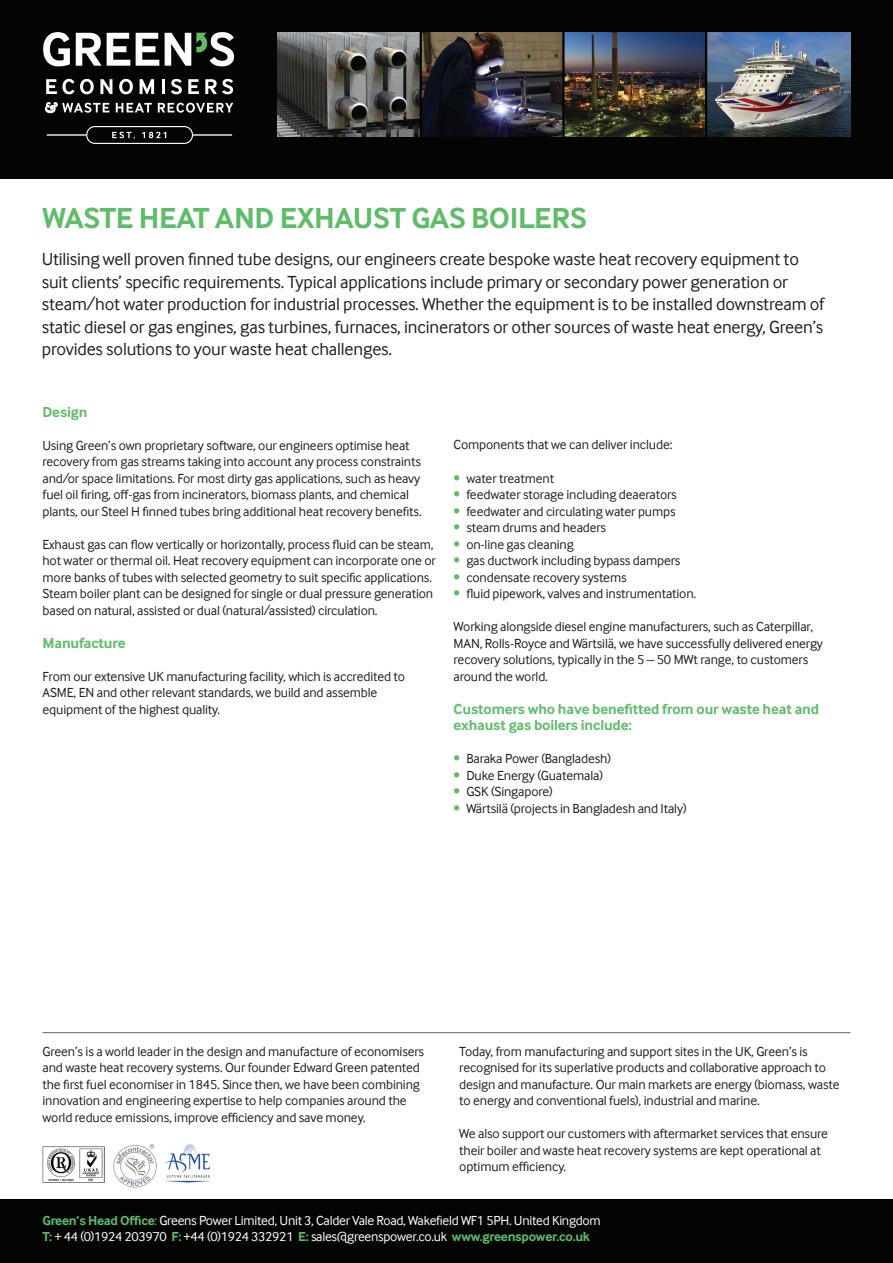
<style>
.page{position:relative;width:893px;height:1263px;background:#fff}
.page>*{position:absolute;margin:0;border:0;box-sizing:border-box;transform-origin:0 0}
.t1{font:700 30px "Inter Face";letter-spacing:-.01em;color:#5ebd68}
.t2{font:18px/22.5px "Inter Face";letter-spacing:-.01em;color:#231f20}
.t3{font:700 15px/16.5px "Inter Face";letter-spacing:-.01em;color:#5ebd68}
.t4{font:13.5px/16.5px "Inter Face";letter-spacing:-.01em;color:#231f20}
.t5{font:13.5px "Inter Face";letter-spacing:-.02em;color:#fff}
.s1{color:#5ebd68}
.s2{font-weight:700;color:#5ebd68}
</style>
<div class="page">
<div style="left:0;top:0;width:893px;height:179px;background:#040503"></div>
<div style="left:0;top:1199px;width:893px;height:64px;background:#040503"></div>
<svg style="left:46px;top:79px;width:11px;height:15px"></svg>
<svg style="left:63px;top:79px;width:11px;height:15px"></svg>
<svg style="left:80px;top:79px;width:14px;height:15px"></svg>
<svg style="left:100px;top:79px;width:12px;height:15px"></svg>
<svg style="left:119px;top:79px;width:14px;height:15px"></svg>
<svg style="left:140px;top:79px;width:14px;height:15px"></svg>
<hr style="left:162px;top:79px;width:3px;height:15px;background:#fff">
<svg style="left:171px;top:79px;width:11px;height:15px"></svg>
<svg style="left:188px;top:79px;width:11px;height:15px"></svg>
<svg style="left:205px;top:79px;width:28px;height:15px"></svg>
<svg style="left:45px;top:102px;width:65px;height:11px"></svg>
<svg style="left:116px;top:103px;width:36px;height:9px"></svg>
<svg style="left:158px;top:103px;width:75px;height:10px"></svg>
<svg style="left:86px;top:126px;width:107px;height:18px"></svg>
<hr style="left:193px;top:134px;width:39px;height:2px;background:#fff">
<hr style="left:47px;top:134px;width:39px;height:2px;background:#fff">
<svg style="left:43px;top:32px;width:27px;height:34px"></svg>
<svg style="left:76px;top:33px;width:54px;height:33px"></svg>
<svg style="left:136px;top:33px;width:23px;height:33px"></svg>
<svg style="left:165px;top:32px;width:69px;height:34px"></svg>
<img style="left:277px;top:33px;width:143px;height:103px">
<img style="left:422px;top:33px;width:140px;height:103px">
<img style="left:565px;top:33px;width:140px;height:103px">
<img style="left:707px;top:33px;width:143px;height:103px">
<hr style="left:43px;top:1032px;width:807px;height:1px;background:#676464">
<img style="left:165px;top:1144px;width:45px;height:39px">
<img style="left:43px;top:1146px;width:62px;height:36px">
<img style="left:113px;top:1144px;width:43px;height:44px">
<p class="t1" style="left:43px;top:201px;width:546px">WASTE HEAT AND EXHAUST GAS BOILERS</p>
<p class="t2" style="left:42px;top:249px;width:784px">Utilising well proven finned tube designs, our engineers create bespoke waste heat recovery equipment to suit clients’ specific requirements. Typical applications include primary or secondary power generation or steam/hot water production for industrial processes. Whether the equipment is to be installed downstream of static diesel or gas engines, gas turbines, furnaces, incinerators or other sources of waste heat energy, Green’s provides solutions to your waste heat challenges.</p>
<p class="t3" style="left:43px;top:403px;width:46px">Design</p>
<p class="t4" style="left:43px;top:438px;width:381px">Using Green’s own proprietary software, our engineers optimise heat recovery from gas streams taking into account any process constraints and/or space limitations. For most dirty gas applications, such as heavy fuel oil firing, off-gas from incinerators, biomass plants, and chemical plants, our Steel H finned tubes bring additional heat recovery benefits.</p>
<p class="t4" style="left:43px;top:537px;width:395px">Exhaust gas can flow vertically or horizontally, process fluid can be steam, hot water or thermal oil. Heat recovery equipment can incorporate one or more banks of tubes with selected geometry to suit specific applications.<br>Steam boiler plant can be designed for single or dual pressure generation based on natural, assisted or dual (natural/assisted) circulation.</p>
<p class="t3" style="left:43px;top:634px;width:85px">Manufacture</p>
<p class="t4" style="left:43px;top:669px;width:364px">From our extensive UK manufacturing facility, which is accredited to<br>ASME, EN and other relevant standards, we build and assemble equipment of the highest quality.</p>
<p class="t4" style="left:454px;top:438px;width:220px">Components that we can deliver include:</p>
<p class="t4" style="left:454px;top:471px;width:102px"><span class="s1">•</span> water treatment</p>
<p class="t4" style="left:454px;top:487px;width:225px"><span class="s1">•</span> feedwater storage including deaerators</p>
<p class="t4" style="left:454px;top:504px;width:224px"><span class="s1">•</span> feedwater and circulating water pumps</p>
<p class="t4" style="left:454px;top:520px;width:154px"><span class="s1">•</span> steam drums and headers</p>
<p class="t4" style="left:454px;top:537px;width:122px"><span class="s1">•</span> on-line gas cleaning</p>
<p class="t4" style="left:454px;top:553px;width:228px"><span class="s1">•</span> gas ductwork including bypass dampers</p>
<p class="t4" style="left:454px;top:570px;width:175px"><span class="s1">•</span> condensate recovery systems</p>
<p class="t4" style="left:454px;top:586px;width:244px"><span class="s1">•</span> fluid pipework, valves and instrumentation.</p>
<p class="t4" style="left:454px;top:619px;width:371px">Working alongside diesel engine manufacturers, such as Caterpillar, MAN, Rolls-Royce and Wärtsilä, we have successfully delivered energy recovery solutions, typically in the 5 – 50 MWt range, to customers around the world.</p>
<p class="t3" style="left:454px;top:700px;width:367px">Customers who have benefitted from our waste heat and exhaust gas boilers include:</p>
<p class="t4" style="left:454px;top:751px;width:159px"><span class="s1">•</span> Baraka Power (Bangladesh)</p>
<p class="t4" style="left:454px;top:768px;width:151px"><span class="s1">•</span> Duke Energy (Guatemala)</p>
<p class="t4" style="left:454px;top:784px;width:101px"><span class="s1">•</span> GSK (Singapore)</p>
<p class="t4" style="left:454px;top:801px;width:234px"><span class="s1">•</span> Wärtsilä (projects in Bangladesh and Italy)</p>
<p class="t4" style="left:43px;top:1044px;width:383px">Green’s is a world leader in the design and manufacture of economisers and waste heat recovery systems. Our founder Edward Green patented the first fuel economiser in 1845. Since then, we have been combining innovation and engineering expertise to help companies around the world reduce emissions, improve efficiency and save money.</p>
<p class="t4" style="left:459px;top:1044px;width:382px">Today, from manufacturing and support sites in the UK, Green’s is recognised for its superlative products and collaborative approach to design and manufacture. Our main markets are energy (biomass, waste to energy and conventional fuels), industrial and marine.</p>
<p class="t4" style="left:459px;top:1127px;width:370px">We also support our customers with aftermarket services that ensure their boiler and waste heat recovery systems are kept operational at optimum efficiency.</p>
<p class="t5" style="left:43px;top:1212px;width:560px"><span class="s2">Green’s Head Office</span><span class="s1">:</span> Greens Power Limited, Unit 3, Calder Vale Road, Wakefield WF1 5PH. United Kingdom</p>
<p class="t5" style="left:43px;top:1229px;width:549px"><span class="s2">T:</span> + 44 (0)1924 203970 <span class="s2">F:</span> +44 (0)1924 332921 <span class="s2">E:</span> sales@greenspower.co.uk <span class="s2">www.greenspower.co.uk</span></p>
</div>
